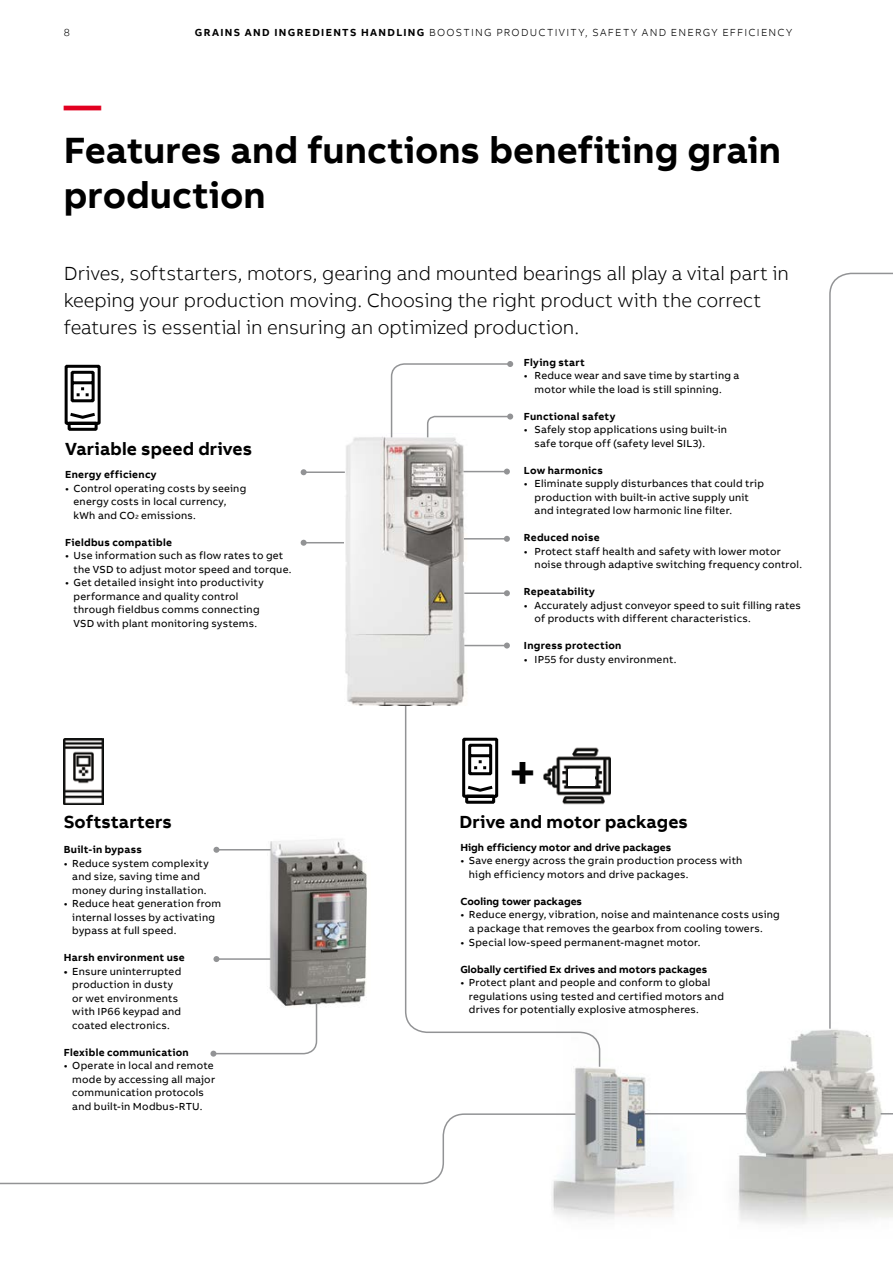
<style>
.page{position:relative;width:893px;height:1263px;background:#fff}
.page>*{position:absolute;margin:0;border:0;box-sizing:border-box;transform-origin:0 0}
.t1{font:700 45px "AB Bvoice";color:#000}
.t2{font:700 37.5px/45px "AB Bvoice";color:#000}
.t3{font:700 37.5px "AB Bvoice";color:#e20020}
.t4{font:300 19.5px/27px "AB Bvoice";letter-spacing:-.005em;color:#000}
.t5{font:700 18px "AB Bvoice";letter-spacing:.005em;color:#000}
.t6{font:10.5px/13.5px "AB Bvoice";letter-spacing:.02em;color:#000}
.t7{font:700 10.5px "AB Bvoice";letter-spacing:.02em;color:#000}
.t8{font:700 10.5px "AB Bvoice";color:#000}
.t9{font:300 10.5px "AB Bvoice";letter-spacing:.12em;color:#000}
.s1{font-weight:700}
.s2{font-size:6.15px}
</style>
<div class="page">
<img style="left:337px;top:436px;width:133px;height:269px">
<svg style="left:390px;top:361px;width:123px;height:78px"></svg>
<img style="left:552px;top:1030px;width:341px;height:194px">
<hr style="left:645px;top:1113px;width:101px;height:1px;background:#929395">
<svg style="left:881px;top:1113px;width:12px;height:1px"></svg>
<hr style="left:464px;top:538px;width:43px;height:1px;background:#929395">
<svg style="left:504px;top:536px;width:6px;height:6px"></svg>
<hr style="left:463px;top:471px;width:44px;height:1px;background:#929395">
<svg style="left:504px;top:469px;width:6px;height:6px"></svg>
<hr style="left:464px;top:592px;width:43px;height:2px;background:#929395">
<svg style="left:504px;top:590px;width:6px;height:6px"></svg>
<hr style="left:464px;top:645px;width:43px;height:1px;background:#929395">
<svg style="left:504px;top:642px;width:6px;height:6px"></svg>
<hr style="left:304px;top:471px;width:41px;height:2px;background:#929395">
<svg style="left:301px;top:469px;width:6px;height:6px"></svg>
<hr style="left:304px;top:542px;width:40px;height:1px;background:#929395">
<svg style="left:301px;top:540px;width:6px;height:6px"></svg>
<svg style="left:64px;top:364px;width:37px;height:67px"></svg>
<svg style="left:0;top:1113px;width:577px;height:72px"></svg>
<img style="left:64px;top:738px;width:39px;height:66px">
<img style="left:259px;top:839px;width:108px;height:166px">
<hr style="left:216px;top:849px;width:55px;height:1px;background:#929395">
<svg style="left:213px;top:847px;width:6px;height:6px"></svg>
<hr style="left:216px;top:958px;width:54px;height:2px;background:#929395">
<svg style="left:213px;top:956px;width:6px;height:6px"></svg>
<svg style="left:210px;top:1001px;width:108px;height:56px"></svg>
<img style="left:601px;top:756px;width:9px;height:49px">
<svg style="left:829px;top:272px;width:64px;height:758px"></svg>
<svg style="left:404px;top:704px;width:197px;height:364px"></svg>
<p class="t9" style="left:64px;top:26px;width:8px">8</p>
<p class="t9" style="left:195px;top:26px;width:599px"><span class="s1">GRAINS AND INGREDIENTS HANDLING</span> BOOSTING PRODUCTIVITY, SAFETY AND ENERGY EFFICIENCY</p>
<h2 class="t3" style="left:64px;top:81px;width:39px">—</h2>
<h2 class="t2" style="left:64px;top:128px;width:719px">Features and functions benefiting grain production</h2>
<h3 class="t4" style="left:64px;top:260px;width:727px">Drives, softstarters, motors, gearing and mounted bearings all play a vital part in keeping your production moving. Choosing the right product with the correct features is essential in ensuring an optimized production.</h3>
<p class="t7" style="left:524px;top:355px;width:62px">Flying start</p>
<p class="t6" style="left:535px;top:369px;width:206px;text-indent:-11px">• Reduce wear and save time by starting a motor while the load is still spinning.</p>
<p class="t7" style="left:524px;top:409px;width:93px">Functional safety</p>
<p class="t6" style="left:535px;top:423px;width:194px;text-indent:-11px">• Safely stop applications using built-in safe torque off (safety level SIL3).</p>
<p class="t7" style="left:524px;top:463px;width:80px">Low harmonics</p>
<p class="t6" style="left:535px;top:477px;width:231px;text-indent:-11px">• Eliminate supply disturbances that could trip production with built-in active supply unit and integrated low harmonic line filter.</p>
<p class="t7" style="left:524px;top:531px;width:77px">Reduced noise</p>
<p class="t6" style="left:535px;top:544px;width:269px;text-indent:-11px">• Protect staff health and safety with lower motor noise through adaptive switching frequency control.</p>
<p class="t7" style="left:524px;top:585px;width:72px">Repeatability</p>
<p class="t6" style="left:535px;top:598px;width:268px;text-indent:-11px">• Accurately adjust conveyor speed to suit filling rates of products with different characteristics.</p>
<p class="t7" style="left:524px;top:639px;width:99px">Ingress protection</p>
<p class="t6" style="left:524px;top:652px;width:154px">• IP55 for dusty environment.</p>
<h3 class="t5" style="left:65px;top:437px;width:189px">Variable speed drives</h3>
<p class="t7" style="left:65px;top:468px;width:93px">Energy efficiency</p>
<p class="t6" style="left:74px;top:481px;width:174px;text-indent:-9px">• Control operating costs by seeing energy costs in local currency, kWh and CO<span class="s2">2</span> emissions.</p>
<p class="t7" style="left:65px;top:535px;width:108px">Fieldbus compatible</p>
<p class="t6" style="left:74px;top:549px;width:219px;text-indent:-9px">• Use information such as flow rates to get the VSD to adjust motor speed and torque.</p>
<p class="t6" style="left:74px;top:576px;width:192px;text-indent:-9px">• Get detailed insight into productivity performance and quality control through fieldbus comms connecting VSD with plant monitoring systems.</p>
<h3 class="t5" style="left:64px;top:811px;width:110px">Softstarters</h3>
<p class="t7" style="left:64px;top:843px;width:80px">Built-in bypass</p>
<p class="t6" style="left:72px;top:856px;width:138px;text-indent:-9px">• Reduce system complexity and size, saving time and money during installation.</p>
<p class="t6" style="left:72px;top:897px;width:151px;text-indent:-9px">• Reduce heat generation from internal losses by activating bypass at full speed.</p>
<p class="t7" style="left:64px;top:951px;width:123px">Harsh environment use</p>
<p class="t6" style="left:72px;top:964px;width:111px;text-indent:-9px"><span class="s1">•</span> Ensure uninterrupted production in dusty or wet environments with IP66 keypad and coated electronics.</p>
<p class="t7" style="left:64px;top:1045px;width:127px">Flexible communication</p>
<p class="t6" style="left:72px;top:1059px;width:144px;text-indent:-9px">• Operate in local and remote mode by accessing all major communication protocols and built-in Modbus-RTU.</p>
<h1 class="t1" style="left:509px;top:744px;width:28px">+</h1>
<h3 class="t5" style="left:459px;top:810px;width:230px">Drive and motor packages</h3>
<p class="t8" style="left:460px;top:841px;width:212px">High efficiency motor and drive packages</p>
<p class="t6" style="left:469px;top:854px;width:275px;text-indent:-9px">• Save energy across the grain production process with high efficiency motors and drive packages.</p>
<p class="t8" style="left:460px;top:895px;width:123px">Cooling tower packages</p>
<p class="t6" style="left:469px;top:908px;width:312px;text-indent:-9px">• Reduce energy, vibration, noise and maintenance costs using a package that removes the gearbox from cooling towers.</p>
<p class="t6" style="left:460px;top:935px;width:242px">• Special low-speed permanent-magnet motor.</p>
<p class="t8" style="left:460px;top:962px;width:248px">Globally certified Ex drives and motors packages</p>
<p class="t6" style="left:469px;top:976px;width:257px;text-indent:-9px">• Protect plant and people and conform to global regulations using tested and certified motors and drives for potentially explosive atmospheres.</p>
</div>
